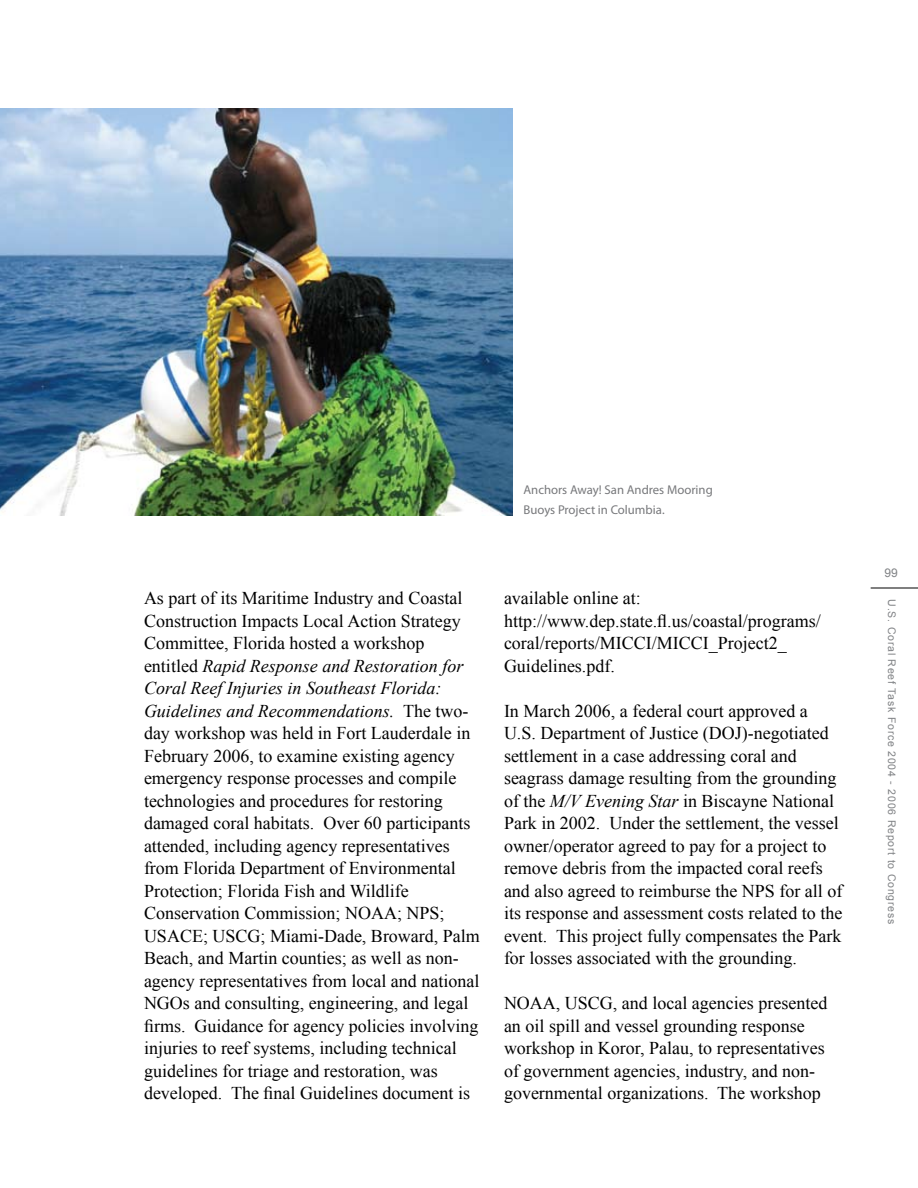
<style>
.page{position:relative;width:918px;height:1188px;background:#fff}
.page>*{position:absolute;margin:0;border:0;box-sizing:border-box;transform-origin:0 0}
.t1{font:18px/22.5px "Times New Roman";color:#000}
.t2{font:12.75px/19.5px "Myriad Pro";color:#77787b}
.t3{font:12px "Arial";color:#808285}
.t4{font:10.5px "Arial";letter-spacing:.075em;color:#808285}
.s1{font-style:italic}
</style>
<div class="page">
<hr style="left:871px;top:588px;width:47px;height:1px;background:#000">
<img style="left:0;top:108px;width:512px;height:407px">
<p class="t2" style="left:524px;top:480px;width:191px">Anchors Away! San Andres Mooring<br>Buoys Project in Columbia.</p>
<p class="t1" style="left:144px;top:587px;width:337px">As part of its Maritime Industry and Coastal Construction Impacts Local Action Strategy Committee, Florida hosted a workshop entitled <span class="s1">Rapid Response and Restoration for Coral Reef Injuries in Southeast Florida:<br>Guidelines and Recommendations.</span> The two&shy;day workshop was held in Fort Lauderdale in February 2006, to examine existing agency emergency response processes and compile technologies and procedures for restoring damaged coral habitats. Over 60 participants attended, including agency representatives from Florida Department of Environmental Protection; Florida Fish and Wildlife Conservation Commission; NOAA; NPS; USACE; USCG; Miami-Dade, Broward, Palm Beach, and Martin counties; as well as non&shy;agency representatives from local and national NGOs and consulting, engineering, and legal</p>
<p class="t1" style="left:144px;top:1014px;width:336px">firms. Guidance for agency policies involving</p>
<p class="t1" style="left:144px;top:1037px;width:314px">injuries to reef systems, including technical guidelines for triage and restoration, was</p>
<p class="t1" style="left:144px;top:1082px;width:328px">developed. The final Guidelines document is</p>
<p class="t1" style="left:504px;top:587px;width:138px">available online at:</p>
<p class="t1" style="left:504px;top:609px;width:318px">http://www.dep.state.fl.us/coastal/programs/</p>
<p class="t1" style="left:504px;top:632px;width:284px">coral/reports/MICCI/MICCI_Project2_<br>Guidelines.pdf.</p>
<p class="t1" style="left:504px;top:699px;width:305px">In March 2006, a federal court approved a</p>
<p class="t1" style="left:504px;top:722px;width:340px">U.S. Department of Justice (DOJ)-negotiated settlement in a case addressing coral and seagrass damage resulting from the grounding of the <span class="s1">M/V Evening Star</span> in Biscayne National Park in 2002. Under the settlement, the vessel owner/operator agreed to pay for a project to remove debris from the impacted coral reefs and also agreed to reimburse the NPS for all of its response and assessment costs related to the event. This project fully compensates the Park for losses associated with the grounding.</p>
<p class="t1" style="left:504px;top:992px;width:325px">NOAA, USCG, and local agencies presented an oil spill and vessel grounding response workshop in Koror, Palau, to representatives of government agencies, industry, and non&shy;governmental organizations. The workshop</p>
<p class="t3" style="left:884px;top:566px;width:15px">99</p>
<p class="t4" style="left:898px;top:599px;width:326px;rotate:90deg">U.S. Coral Reef Task Force 2004 - 2006 Report to Congress</p>
</div>
